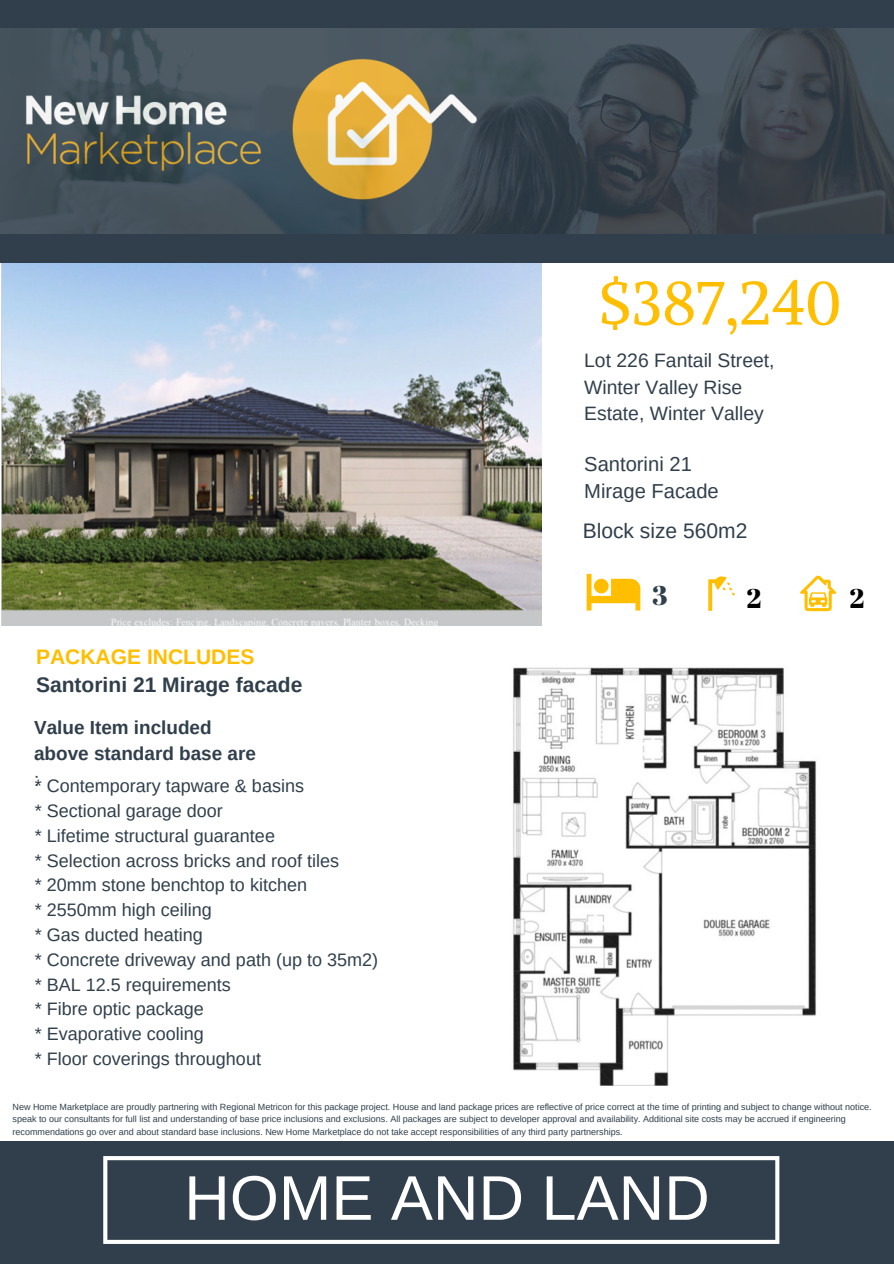
<style>
.page{position:relative;width:894px;height:1264px;background:#fff}
.page>*{position:absolute;margin:0;border:0;box-sizing:border-box;transform-origin:0 0}
.t1{font:63px "Arimo";color:#fff}
.t2{font:60.75px "Alike";color:#ffbe00}
.t3{font:27px "Abril Fatface";color:#000}
.t4{font:27px "Abril Fatface";color:#303f4b}
.t5{font:700 21px "Arimo";color:#303f4b}
.t6{font:700 21px "Arimo";color:#ffbe00}
.t7{font:21px "Arimo";color:#303f4b}
.t8{font:20.1px/27.5px "Arimo";color:#303f4b}
.t9{font:19.35px/26.2px "Arimo";color:#303f4b}
.t10{font:700 18.9px/26px "Arimo";color:#303f4b}
.t11{font:18px/24.8px "Arimo";color:#303f4b}
.t12{font:9px/12.1px "Arimo";color:#303f4b}
</style>
<div class="page">
<div style="left:0;top:0;width:893px;height:263px;background:#303f4b"></div>
<img style="left:513px;top:667px;width:303px;height:418px">
<svg style="left:708px;top:576px;width:27px;height:35px"></svg>
<svg style="left:586px;top:574px;width:54px;height:36px"></svg>
<svg style="left:800px;top:575px;width:36px;height:36px"></svg>
<div style="left:0;top:1141px;width:893px;height:122px;background:#303f4b"></div>
<img style="left:0;top:28px;width:893px;height:205px">
<svg style="left:103px;top:1156px;width:676px;height:87px"></svg>
<img style="left:1px;top:263px;width:541px;height:362px">
<h2 class="t2" style="left:598px;top:265px;width:245px">$387,240</h2>
<h3 class="t9" style="left:584px;top:347px;width:192px">Lot 226 Fantail Street,<br>Winter Valley Rise<br>Estate, Winter Valley</h3>
<h3 class="t8" style="left:584px;top:450px;width:136px">Santorini 21<br>Mirage Facade</h3>
<h3 class="t7" style="left:582px;top:519px;width:166px">Block size 560m2</h3>
<h3 class="t6" style="left:36px;top:645px;width:220px">PACKAGE INCLUDES</h3>
<h3 class="t4" style="left:652px;top:577px;width:17px">3</h3>
<h3 class="t3" style="left:746px;top:580px;width:16px">2</h3>
<h3 class="t3" style="left:849px;top:580px;width:16px">2</h3>
<h3 class="t5" style="left:36px;top:673px;width:268px">Santorini 21 Mirage facade</h3>
<h3 class="t10" style="left:34px;top:714px;width:223px">Value Item included above standard base are</h3>
<p class="t11" style="left:34px;top:773px;width:345px"><sup>:</sup>* Contemporary tapware &amp; basins<br>* Sectional garage door<br>* Lifetime structural guarantee<br>* Selection across bricks and roof tiles<br>* 20mm stone benchtop to kitchen<br>* 2550mm high ceiling<br>* Gas ducted heating<br>* Concrete driveway and path (up to 35m2) * BAL 12.5 requirements<br>* Fibre optic package<br>* Evaporative cooling<br>* Floor coverings throughout</p>
<p class="t12" style="left:13px;top:1101px;width:860px">New Home Marketplace are proudly partnering with Regional Metricon for this package project. House and land package prices are reflective of price correct at the time of printing and subject to change without notice. speak to our consultants for full list and understanding of base price inclusions and exclusions. All packages are subject to developer approval and availability. Additional site costs may be accrued if engineering recommendations go over and about standard base inclusions. New Home Marketplace do not take accept responsibilities of any third party partnerships.</p>
<h1 class="t1" style="left:184px;top:1162px;width:527px">HOME AND LAND</h1>
</div>
